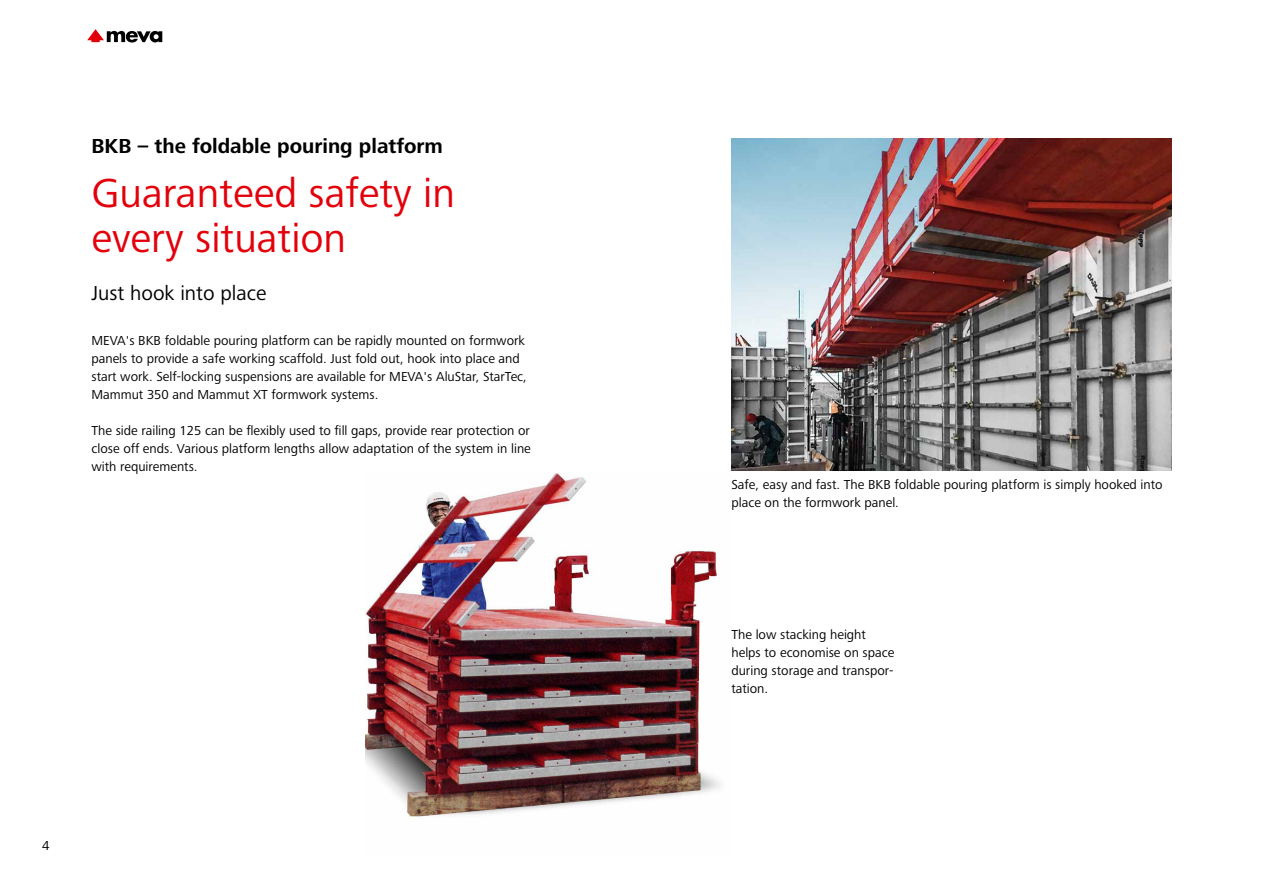
<style>
.page{position:relative;width:1263px;height:893px;background:#fff}
.page>*{position:absolute;margin:0;border:0;box-sizing:border-box;transform-origin:0 0}
.t1{font:42px/45px "Frutiger Next LTW1 G";color:#e3000b}
.t2{font:700 21px "Frutiger Next LTW1 G";color:#000}
.t3{font:21px "Frutiger Next LTW1 G";color:#000}
.t4{font:13.5px/18px "Frutiger Next LTW1 G";color:#000}
</style>
<div class="page">
<img style="left:366px;top:473px;width:355px;height:345px">
<img style="left:731px;top:138px;width:440px;height:333px">
<svg style="left:87px;top:29px;width:75px;height:14px"></svg>
<h2 class="t2" style="left:91px;top:134px;width:353px">BKB – the foldable pouring platform</h2>
<h1 class="t1" style="left:91px;top:172px;width:365px">Guaranteed safety in every situation</h1>
<h2 class="t3" style="left:91px;top:281px;width:176px">Just hook into place</h2>
<p class="t4" style="left:91px;top:332px;width:437px">MEVA's BKB foldable pouring platform can be rapidly mounted on formwork panels to provide a safe working scaffold. Just fold out, hook into place and start work. Self-locking suspensions are available for MEVA's AluStar, StarTec, Mammut 350 and Mammut XT formwork systems.</p>
<p class="t4" style="left:91px;top:422px;width:441px;text-align:justify">The side railing 125 can be flexibly used to fill gaps, provide rear protection or close off ends. Various platform lengths allow adaptation of the system in line with requirements.</p>
<p class="t4" style="left:42px;top:836px;width:9px">4</p>
<p class="t4" style="left:731px;top:476px;width:433px">Safe, easy and fast. The BKB foldable pouring platform is simply hooked into place on the formwork panel.</p>
<p class="t4" style="left:731px;top:626px;width:165px">The low stacking height helps to economise on space during storage and transpor&shy;tation.</p>
</div>
